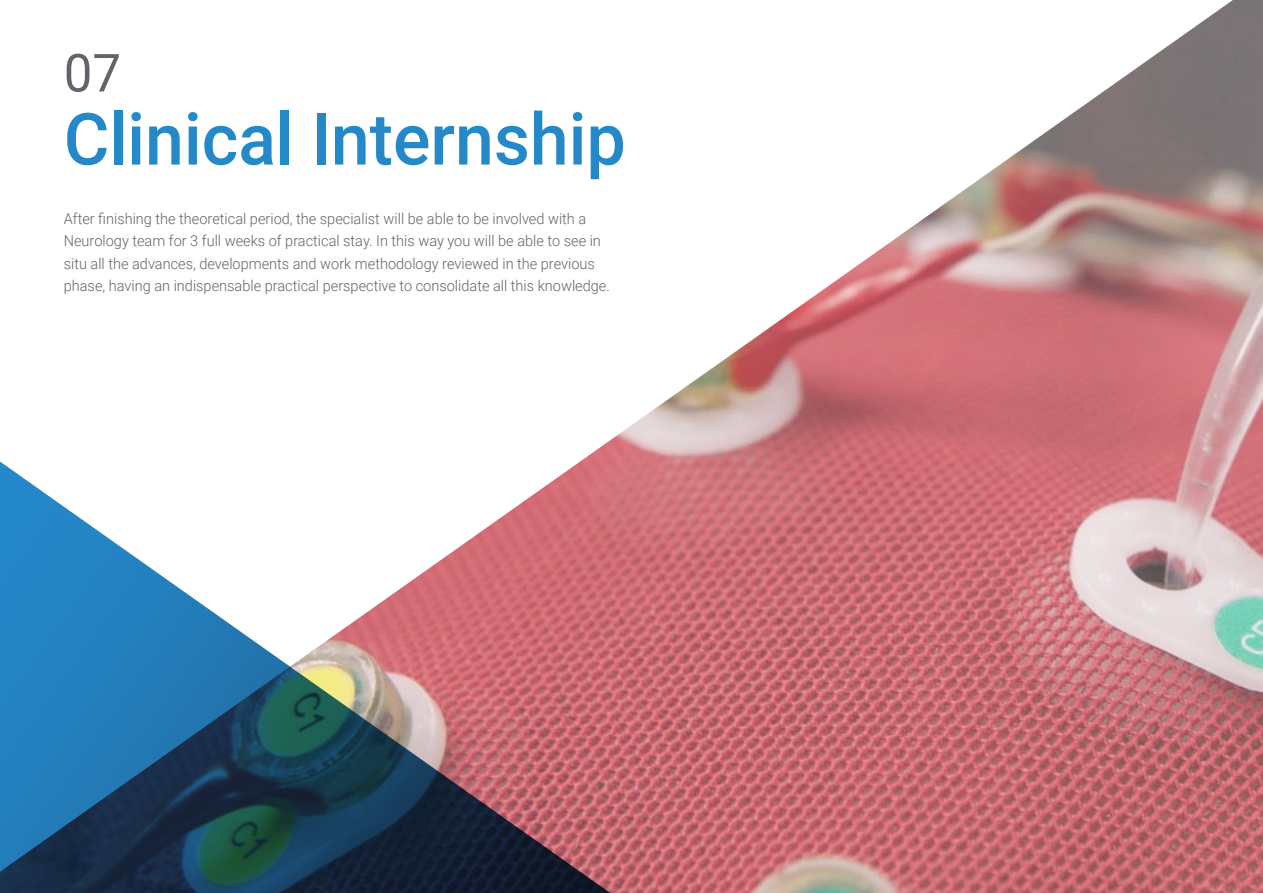
<style>
.page{position:relative;width:1263px;height:893px;background:#fff}
.page>*{position:absolute;margin:0;border:0;box-sizing:border-box;transform-origin:0 0}
.t1{font:500 72px "Roboto";color:#2488c9}
.t2{font:52.5px "Roboto";color:#61646a}
.t3{font:300 15px/22.5px "Roboto";color:#61646a}
</style>
<div class="page">
<img style="left:602px;top:0;width:661px;height:893px">
<svg style="left:0;top:446px;width:640px;height:447px"></svg>
<h2 class="t2" style="left:64px;top:36px;width:59px">07</h2>
<h1 class="t1" style="left:64px;top:89px;width:563px">Clinical Internship</h1>
<p class="t3" style="left:64px;top:207px;width:548px">After finishing the theoretical period, the specialist will be able to be involved with a Neurology team for 3 full weeks of practical stay. In this way you will be able to see in situ all the advances, developments and work methodology reviewed in the previous phase, having an indispensable practical perspective to consolidate all this knowledge.</p>
</div>
